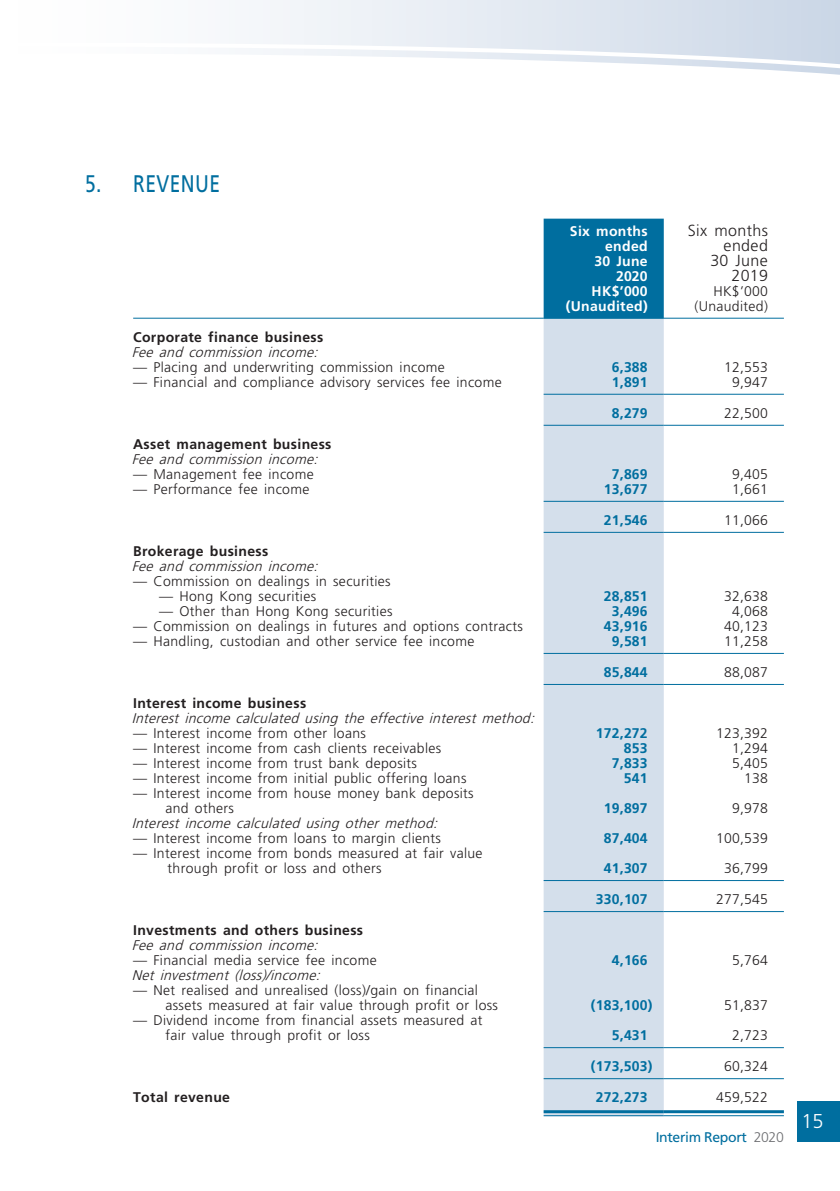
<style>
.page{position:relative;width:840px;height:1191px;background:#fff}
.page>*{position:absolute;margin:0;border:0;box-sizing:border-box;transform-origin:0 0}
._03_H1{font:24px "Frutiger LT Std";letter-spacing:.025em;color:#006e9f;scale:.8 1}
.t1{font:300 20px "Frutiger LT Std";color:#fff}
._01_Body_Text{font:300 16px/15px "Frutiger LT Std";letter-spacing:.025em;color:#231f20;text-align:right}
._15_Table_Stub{font:300 14px/15px "Frutiger LT Std";letter-spacing:.025em;color:#231f20}
._15_Table_Stub-2{font:italic 300 14px "Frutiger LT Std";color:#231f20}
._01_Body_Text-2{font:300 14px "Frutiger LT Std";letter-spacing:.015em;color:#231f20}
._01_Body_Text-3{font:700 14px "Frutiger LT Std";letter-spacing:.015em;color:#006e9f}
._15_Table_Stub-3{font:700 14px "Frutiger LT Std";letter-spacing:.025em;color:#231f20}
._01_Body_Text-4{font:700 14px/15px "Frutiger LT Std";letter-spacing:.025em;color:#fff;text-align:right}
.t2{font:14px "Frutiger LT Std";letter-spacing:-.025em;color:#006e9f}
.s1{font-weight:300;color:#6c6d70}
</style>
<div class="page">
<div style="left:0;top:0;width:839px;height:78px;background:linear-gradient(to right,#fff,#cdd9e8)"></div>
<svg style="left:0;top:43px;width:839px;height:35px"></svg>
<div style="left:796px;top:1101px;width:43px;height:40px;background:#006e9f"></div>
<div style="left:543px;top:219px;width:120px;height:99px;background:#006e9f"></div>
<div style="left:543px;top:319px;width:120px;height:796px;background:#d4dfeb"></div>
<hr style="left:133px;top:318px;width:410px;height:1px;background:#006e9f">
<hr style="left:543px;top:318px;width:120px;height:1px;background:#006e9f">
<hr style="left:663px;top:318px;width:120px;height:1px;background:#006e9f">
<hr style="left:543px;top:394px;width:120px;height:1px;background:#006e9f">
<hr style="left:663px;top:394px;width:120px;height:1px;background:#006e9f">
<hr style="left:543px;top:425px;width:120px;height:1px;background:#006e9f">
<hr style="left:663px;top:425px;width:120px;height:1px;background:#006e9f">
<hr style="left:543px;top:501px;width:120px;height:1px;background:#006e9f">
<hr style="left:663px;top:501px;width:120px;height:1px;background:#006e9f">
<hr style="left:543px;top:532px;width:120px;height:1px;background:#006e9f">
<hr style="left:663px;top:532px;width:120px;height:1px;background:#006e9f">
<hr style="left:543px;top:653px;width:120px;height:1px;background:#006e9f">
<hr style="left:663px;top:653px;width:120px;height:1px;background:#006e9f">
<hr style="left:543px;top:684px;width:120px;height:1px;background:#006e9f">
<hr style="left:663px;top:684px;width:120px;height:1px;background:#006e9f">
<hr style="left:543px;top:880px;width:120px;height:1px;background:#006e9f">
<hr style="left:663px;top:880px;width:120px;height:1px;background:#006e9f">
<hr style="left:543px;top:911px;width:120px;height:1px;background:#006e9f">
<hr style="left:663px;top:911px;width:120px;height:1px;background:#006e9f">
<hr style="left:543px;top:1047px;width:120px;height:1px;background:#006e9f">
<hr style="left:663px;top:1047px;width:120px;height:1px;background:#006e9f">
<hr style="left:543px;top:1078px;width:120px;height:1px;background:#006e9f">
<hr style="left:663px;top:1078px;width:120px;height:1px;background:#006e9f">
<hr style="left:543px;top:1110px;width:120px;height:3px;background:#006e9f">
<hr style="left:543px;top:1115px;width:120px;height:1px;background:#006e9f">
<hr style="left:663px;top:1110px;width:120px;height:3px;background:#006e9f">
<hr style="left:663px;top:1115px;width:120px;height:1px;background:#006e9f">
<p class="_03_H1" style="left:85px;top:169px;width:170px">5. REVENUE</p>
<p class="_01_Body_Text-4" style="left:569px;top:223px;width:79px">Six months ended<br>30 June<br>2020</p>
<p class="_01_Body_Text" style="left:687px;top:223px;width:82px">Six months ended<br>30 June<br>2019</p>
<p class="_01_Body_Text-4" style="left:591px;top:283px;width:58px">HK$’000</p>
<p class="_01_Body_Text-2" style="left:713px;top:283px;width:56px">HK$’000</p>
<p class="_01_Body_Text-4" style="left:565px;top:298px;width:83px">(Unaudited)</p>
<p class="_01_Body_Text-2" style="left:694px;top:298px;width:75px">(Unaudited)</p>
<p class="_15_Table_Stub-3" style="left:133px;top:329px;width:191px">Corporate finance business</p>
<p class="_15_Table_Stub-2" style="left:132px;top:344px;width:191px">Fee and commission income:</p>
<p class="_15_Table_Stub" style="left:133px;top:360px;width:313px">— Placing and underwriting commission income</p>
<p class="_01_Body_Text-3" style="left:611px;top:359px;width:37px">6,388</p>
<p class="_01_Body_Text-2" style="left:723px;top:359px;width:45px">12,553</p>
<p class="_15_Table_Stub" style="left:133px;top:375px;width:370px">— Financial and compliance advisory services fee income</p>
<p class="_01_Body_Text-3" style="left:611px;top:374px;width:37px">1,891</p>
<p class="_01_Body_Text-2" style="left:731px;top:374px;width:37px">9,947</p>
<p class="_01_Body_Text-3" style="left:611px;top:405px;width:37px">8,279</p>
<p class="_01_Body_Text-2" style="left:723px;top:405px;width:45px">22,500</p>
<p class="_15_Table_Stub-3" style="left:133px;top:436px;width:200px">Asset management business</p>
<p class="_15_Table_Stub-2" style="left:132px;top:451px;width:191px">Fee and commission income:</p>
<p class="_15_Table_Stub" style="left:133px;top:467px;width:182px">— Management fee income</p>
<p class="_01_Body_Text-3" style="left:611px;top:466px;width:37px">7,869</p>
<p class="_01_Body_Text-2" style="left:731px;top:466px;width:37px">9,405</p>
<p class="_15_Table_Stub" style="left:133px;top:482px;width:178px">— Performance fee income</p>
<p class="_01_Body_Text-3" style="left:603px;top:481px;width:45px">13,677</p>
<p class="_01_Body_Text-2" style="left:731px;top:481px;width:37px">1,661</p>
<p class="_01_Body_Text-3" style="left:603px;top:512px;width:45px">21,546</p>
<p class="_01_Body_Text-2" style="left:723px;top:512px;width:45px">11,066</p>
<p class="_15_Table_Stub-3" style="left:133px;top:543px;width:136px">Brokerage business</p>
<p class="_15_Table_Stub-2" style="left:132px;top:558px;width:191px">Fee and commission income:</p>
<p class="_15_Table_Stub" style="left:133px;top:574px;width:259px">— Commission on dealings in securities</p>
<p class="_15_Table_Stub" style="left:159px;top:589px;width:158px">— Hong Kong securities</p>
<p class="_01_Body_Text-3" style="left:603px;top:588px;width:45px">28,851</p>
<p class="_01_Body_Text-2" style="left:723px;top:588px;width:45px">32,638</p>
<p class="_15_Table_Stub" style="left:159px;top:604px;width:235px">— Other than Hong Kong securities</p>
<p class="_01_Body_Text-3" style="left:611px;top:603px;width:37px">3,496</p>
<p class="_01_Body_Text-2" style="left:731px;top:603px;width:37px">4,068</p>
<p class="_15_Table_Stub" style="left:133px;top:619px;width:391px">— Commission on dealings in futures and options contracts</p>
<p class="_01_Body_Text-3" style="left:603px;top:618px;width:45px">43,916</p>
<p class="_01_Body_Text-2" style="left:723px;top:618px;width:45px">40,123</p>
<p class="_15_Table_Stub" style="left:133px;top:634px;width:342px">— Handling, custodian and other service fee income</p>
<p class="_01_Body_Text-3" style="left:611px;top:633px;width:37px">9,581</p>
<p class="_01_Body_Text-2" style="left:723px;top:633px;width:45px">11,258</p>
<p class="_01_Body_Text-3" style="left:603px;top:664px;width:45px">85,844</p>
<p class="_01_Body_Text-2" style="left:723px;top:664px;width:45px">88,087</p>
<p class="_15_Table_Stub-3" style="left:133px;top:695px;width:174px">Interest income business</p>
<p class="_15_Table_Stub-2" style="left:132px;top:710px;width:408px">Interest income calculated using the effective interest method:</p>
<p class="_15_Table_Stub" style="left:133px;top:726px;width:234px">— Interest income from other loans</p>
<p class="_01_Body_Text-3" style="left:595px;top:725px;width:53px">172,272</p>
<p class="_01_Body_Text-2" style="left:715px;top:725px;width:53px">123,392</p>
<p class="_15_Table_Stub" style="left:133px;top:741px;width:309px">— Interest income from cash clients receivables</p>
<p class="_01_Body_Text-3" style="left:623px;top:740px;width:25px">853</p>
<p class="_01_Body_Text-2" style="left:731px;top:740px;width:37px">1,294</p>
<p class="_15_Table_Stub" style="left:133px;top:756px;width:285px">— Interest income from trust bank deposits</p>
<p class="_01_Body_Text-3" style="left:611px;top:755px;width:37px">7,833</p>
<p class="_01_Body_Text-2" style="left:731px;top:755px;width:37px">5,405</p>
<p class="_15_Table_Stub" style="left:133px;top:771px;width:334px">— Interest income from initial public offering loans</p>
<p class="_01_Body_Text-3" style="left:623px;top:770px;width:25px">541</p>
<p class="_01_Body_Text-2" style="left:743px;top:770px;width:25px">138</p>
<p class="_15_Table_Stub" style="left:165px;top:786px;width:309px;text-indent:-32px">— Interest income from house money bank deposits and others</p>
<p class="_01_Body_Text-3" style="left:603px;top:800px;width:45px">19,897</p>
<p class="_01_Body_Text-2" style="left:731px;top:800px;width:37px">9,978</p>
<p class="_15_Table_Stub-2" style="left:132px;top:815px;width:311px">Interest income calculated using other method:</p>
<p class="_15_Table_Stub" style="left:133px;top:831px;width:309px">— Interest income from loans to margin clients</p>
<p class="_01_Body_Text-3" style="left:603px;top:830px;width:45px">87,404</p>
<p class="_01_Body_Text-2" style="left:715px;top:830px;width:53px">100,539</p>
<p class="_15_Table_Stub" style="left:167px;top:846px;width:316px;text-indent:-34px">— Interest income from bonds measured at fair value through profit or loss and others</p>
<p class="_01_Body_Text-3" style="left:603px;top:860px;width:45px">41,307</p>
<p class="_01_Body_Text-2" style="left:723px;top:860px;width:45px">36,799</p>
<p class="_01_Body_Text-3" style="left:595px;top:891px;width:53px">330,107</p>
<p class="_01_Body_Text-2" style="left:715px;top:891px;width:53px">277,545</p>
<p class="_15_Table_Stub-3" style="left:133px;top:922px;width:231px">Investments and others business</p>
<p class="_15_Table_Stub-2" style="left:132px;top:937px;width:191px">Fee and commission income:</p>
<p class="_15_Table_Stub" style="left:133px;top:953px;width:245px">— Financial media service fee income</p>
<p class="_01_Body_Text-3" style="left:611px;top:952px;width:37px">4,166</p>
<p class="_01_Body_Text-2" style="left:731px;top:952px;width:37px">5,764</p>
<p class="_15_Table_Stub-2" style="left:132px;top:967px;width:194px">Net investment (loss)/income:</p>
<p class="_15_Table_Stub" style="left:165px;top:983px;width:334px;text-indent:-32px">— Net realised and unrealised (loss)/gain on financial assets measured at fair value through profit or loss</p>
<p class="_01_Body_Text-3" style="left:590px;top:997px;width:63px">(183,100)</p>
<p class="_01_Body_Text-2" style="left:723px;top:997px;width:45px">51,837</p>
<p class="_15_Table_Stub" style="left:165px;top:1013px;width:318px;text-indent:-32px">— Dividend income from financial assets measured at fair value through profit or loss</p>
<p class="_01_Body_Text-3" style="left:611px;top:1027px;width:37px">5,431</p>
<p class="_01_Body_Text-2" style="left:731px;top:1027px;width:37px">2,723</p>
<p class="_01_Body_Text-3" style="left:590px;top:1058px;width:63px">(173,503)</p>
<p class="_01_Body_Text-2" style="left:723px;top:1058px;width:45px">60,324</p>
<p class="_15_Table_Stub-3" style="left:133px;top:1089px;width:98px">Total revenue</p>
<p class="_01_Body_Text-3" style="left:595px;top:1089px;width:53px">272,273</p>
<p class="_01_Body_Text-2" style="left:715px;top:1089px;width:53px">459,522</p>
<p class="t2" style="left:655px;top:1129px;width:129px">Interim Report <span class="s1">2020</span></p>
<h2 class="t1" style="left:800px;top:1109px;width:24px">15</h2>
</div>
